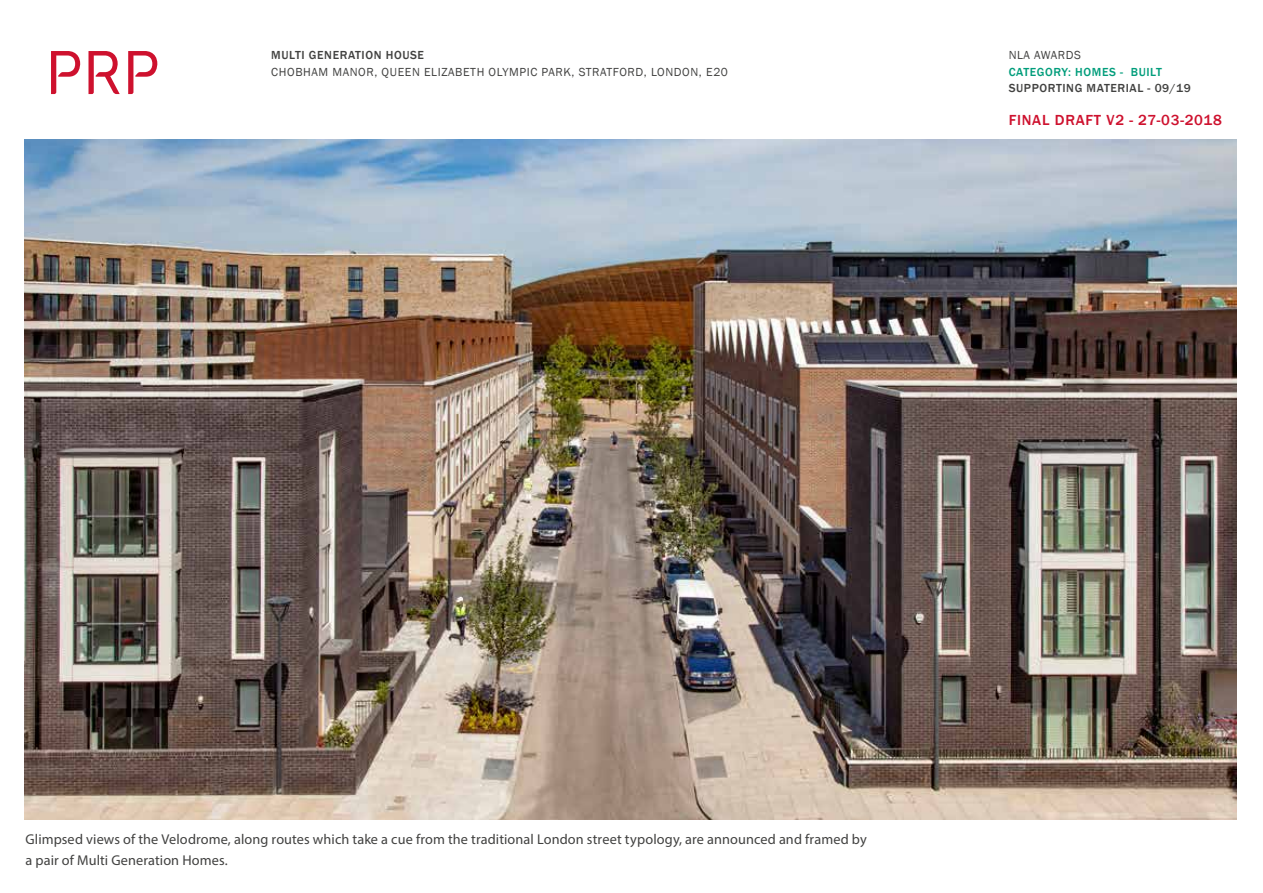
<style>
.page{position:relative;width:1263px;height:893px;background:#fff}
.page>*{position:absolute;margin:0;border:0;box-sizing:border-box;transform-origin:0 0}
.t1{font:500 15px "Franklin Gothic";letter-spacing:.05em;color:#ce112e}
.t2{font:14.25px/21px "Myriad Pro";letter-spacing:.01em;color:#414140}
.t3{font:12px "Franklin Gothic";letter-spacing:.05em;color:#424241}
.t4{font:500 12px "Franklin Gothic";letter-spacing:.05em;color:#414140}
.t5{font:500 12px "Franklin Gothic";letter-spacing:.05em;color:#009d7b}
</style>
<div class="page">
<svg style="left:51px;top:51px;width:29px;height:43px"></svg>
<svg style="left:128px;top:51px;width:29px;height:43px"></svg>
<svg style="left:88px;top:51px;width:32px;height:43px"></svg>
<img style="left:24px;top:139px;width:1212px;height:681px">
<p class="t4" style="left:271px;top:48px;width:154px">MULTI GENERATION HOUSE</p>
<p class="t3" style="left:271px;top:64px;width:458px">CHOBHAM MANOR, QUEEN ELIZABETH OLYMPIC PARK, STRATFORD, LONDON, E20</p>
<p class="t3" style="left:1009px;top:48px;width:74px">NLA AWARDS</p>
<p class="t5" style="left:1009px;top:65px;width:155px">CATEGORY: HOMES - BUILT</p>
<p class="t4" style="left:1009px;top:81px;width:184px">SUPPORTING MATERIAL - 09/19</p>
<p class="t1" style="left:1009px;top:111px;width:215px">FINAL DRAFT V2 - 27-03-2018</p>
<p class="t2" style="left:26px;top:829px;width:843px">Glimpsed views of the Velodrome, along routes which take a cue from the traditional London street typology, are announced and framed by a pair of Multi Generation Homes.</p>
</div>
